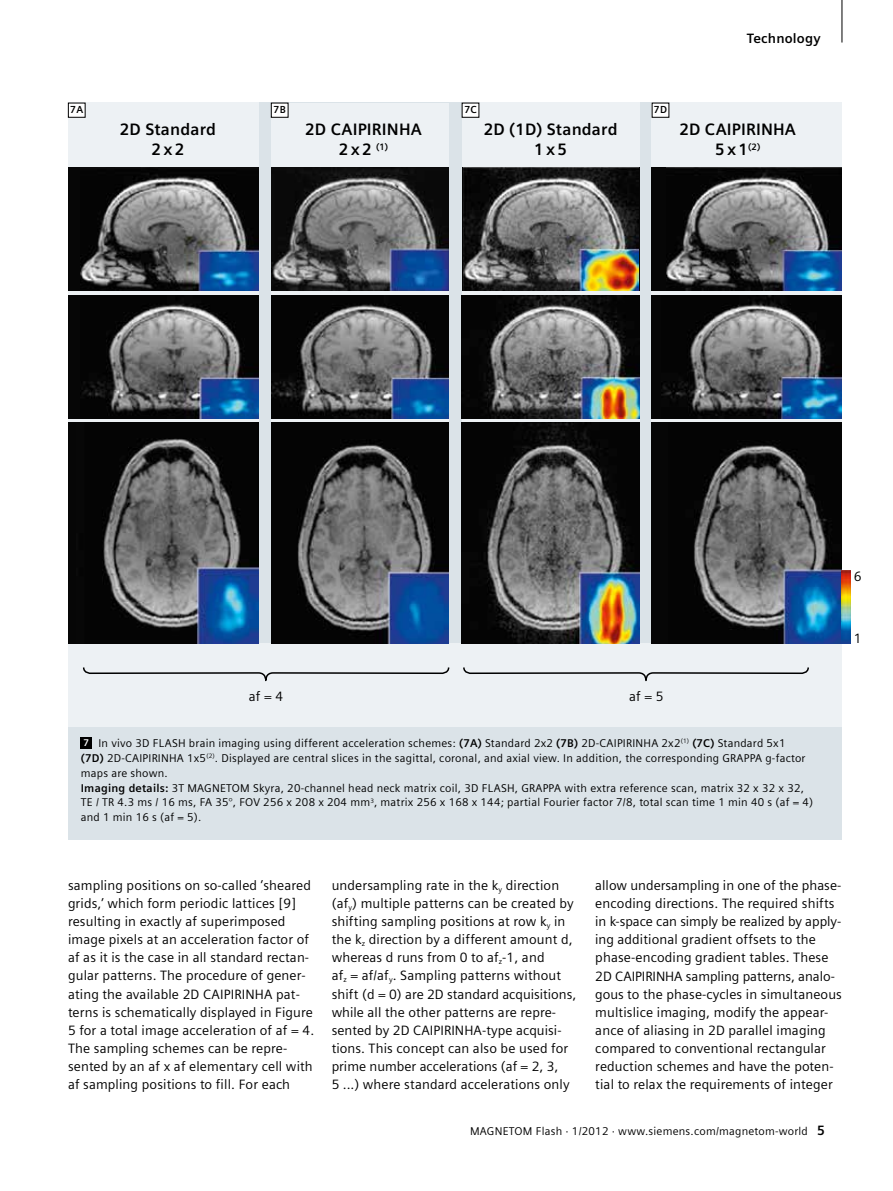
<style>
.page{position:relative;width:893px;height:1191px;background:#fff}
.page>*{position:absolute;margin:0;border:0;box-sizing:border-box;transform-origin:0 0}
.t1{font:700 16.5px/19.2px "Siemens Sans";letter-spacing:.01em;color:#000;text-align:center}
.t2{font:13.5px/18.1px "Siemens Sans";letter-spacing:.01em;color:#000}
.t3{font:700 13.5px "Siemens Sans";letter-spacing:.015em;color:#000}
.t4{font:11.25px/14.9px "Siemens Sans";letter-spacing:.02em;color:#000}
.t5{font:700 10.2px "Siemens Sans";letter-spacing:.02em;color:#000}
.s1{font-weight:700;font-size:9.75px;color:#fff}
.s2{font-weight:700}
.s3{font-weight:700;font-size:13.5px}
</style>
<div class="page">
<hr style="left:842px;top:0;width:1px;height:43px;background:#000">
<div style="left:68px;top:103px;width:774px;height:737px;background:#dbe3e8"></div>
<div style="left:68px;top:643px;width:774px;height:84px;background:#edf1f4"></div>
<div style="left:271px;top:103px;width:177px;height:540px;background:#edf1f4"></div>
<div style="left:462px;top:103px;width:177px;height:541px;background:#edf1f4"></div>
<div style="left:652px;top:103px;width:190px;height:541px;background:#edf1f4"></div>
<div style="left:68px;top:103px;width:190px;height:541px;background:#edf1f4"></div>
<div style="left:68px;top:168px;width:190px;height:123px;background:#060606"></div>
<img style="left:81px;top:175px;width:177px;height:116px">
<div style="left:68px;top:295px;width:190px;height:123px;background:#060606"></div>
<img style="left:83px;top:304px;width:175px;height:114px">
<div style="left:68px;top:423px;width:190px;height:221px;background:#060606"></div>
<img style="left:103px;top:438px;width:155px;height:206px">
<img style="left:271px;top:168px;width:177px;height:123px">
<img style="left:271px;top:295px;width:177px;height:123px">
<img style="left:271px;top:423px;width:177px;height:221px">
<img style="left:463px;top:168px;width:176px;height:123px">
<img style="left:462px;top:295px;width:177px;height:123px">
<img style="left:462px;top:423px;width:177px;height:221px">
<div style="left:652px;top:168px;width:190px;height:123px;background:#060606"></div>
<img style="left:666px;top:172px;width:176px;height:119px">
<div style="left:652px;top:295px;width:190px;height:123px;background:#060606"></div>
<img style="left:661px;top:295px;width:180px;height:123px">
<div style="left:652px;top:423px;width:190px;height:221px;background:#060606"></div>
<img style="left:694px;top:445px;width:148px;height:199px">
<img style="left:842px;top:570px;width:8px;height:74px">
<svg style="left:83px;top:667px;width:367px;height:15px"></svg>
<svg style="left:463px;top:667px;width:346px;height:15px"></svg>
<div style="left:81px;top:737px;width:11px;height:11px;background:#000"></div>
<div style="left:68px;top:103px;width:17px;height:14px;background:#fff"></div>
<div style="left:68px;top:103px;width:17px;height:15px;border:1px solid #000"></div>
<div style="left:271px;top:103px;width:17px;height:14px;background:#fff"></div>
<div style="left:271px;top:103px;width:17px;height:15px;border:1px solid #000"></div>
<div style="left:462px;top:103px;width:17px;height:14px;background:#fff"></div>
<div style="left:462px;top:103px;width:17px;height:15px;border:1px solid #000"></div>
<div style="left:652px;top:103px;width:17px;height:14px;background:#fff"></div>
<div style="left:652px;top:103px;width:17px;height:15px;border:1px solid #000"></div>
<p class="t5" style="left:70px;top:104px;width:14px">7A</p>
<p class="t5" style="left:274px;top:104px;width:14px">7B</p>
<p class="t5" style="left:464px;top:104px;width:14px">7C</p>
<p class="t5" style="left:654px;top:104px;width:15px">7D</p>
<p class="t3" style="left:747px;top:30px;width:75px">Technology</p>
<p class="t1" style="left:120px;top:120px;width:98px">2D Standard<br>2x2</p>
<p class="t1" style="left:305px;top:120px;width:118px">2D CAIPIRINHA<br>2x2 <sup>(1)</sup></p>
<p class="t1" style="left:484px;top:120px;width:135px">2D (1D) Standard<br>1x5</p>
<p class="t1" style="left:679px;top:120px;width:118px">2D CAIPIRINHA<br>5 x 1<sup>(2)</sup></p>
<p class="t2" style="left:249px;top:687px;width:36px">af = 4</p>
<p class="t2" style="left:629px;top:687px;width:36px">af = 5</p>
<p class="t4" style="left:81px;top:735px;width:734px"><span class="s1">7</span> In vivo 3D FLASH brain imaging using different acceleration schemes: <span class="s2">(7A)</span> Standard 2x2 <span class="s2">(7B)</span> 2D-CAIPIRINHA 2x2<sup>(1)</sup> <span class="s2">(7C)</span> Standard 5x1<br><span class="s2">(7D)</span> 2D-CAIPIRINHA 1x5<sup>(2)</sup>. Displayed are central slices in the sagittal, coronal, and axial view. In addition, the corresponding GRAPPA g-factor maps are shown.<br><span class="s2">Imaging details:</span> 3T MAGNETOM Skyra, 20-channel head neck matrix coil, 3D FLASH, GRAPPA with extra reference scan, matrix 32 x 32 x 32, TE / TR 4.3 ms / 16 ms, FA 35°, FOV 256 x 208 x 204 mm<sup>3</sup>, matrix 256 x 168 x 144; partial Fourier factor 7/8, total scan time 1 min 40 s (af = 4) and 1 min 16 s (af = 5).</p>
<p class="t2" style="left:854px;top:567px;width:9px">6</p>
<p class="t2" style="left:854px;top:629px;width:9px">1</p>
<p class="t2" style="left:68px;top:876px;width:248px">sampling positions on so-called ’sheared grids,’ which form periodic lattices [9] resulting in exactly af superimposed image pixels at an acceleration factor of af as it is the case in all standard rectan&shy;gular patterns. The procedure of gener&shy;ating the available 2D CAIPIRINHA pat&shy;terns is schematically displayed in Figure 5 for a total image acceleration of af = 4.<br>The sampling schemes can be repre&shy;sented by an af x af elementary cell with af sampling positions to fill. For each</p>
<p class="t2" style="left:332px;top:876px;width:246px">undersampling rate in the k<sub>y</sub> direction (af<sub>y</sub>) multiple patterns can be created by shifting sampling positions at row k<sub>y</sub> in the k<sub>z</sub> direction by a different amount d, whereas d runs from 0 to af<sub>z</sub>-1, and<br>af<sub>z</sub> = af/af<sub>y</sub>. Sampling patterns without shift (d = 0) are 2D standard acquisitions, while all the other patterns are repre&shy;sented by 2D CAIPIRINHA-type acquisi&shy;tions. This concept can also be used for prime number accelerations (af = 2, 3,<br>5 ...) where standard accelerations only</p>
<p class="t2" style="left:595px;top:876px;width:248px">allow undersampling in one of the phase&shy;encoding directions. The required shifts in k-space can simply be realized by apply&shy;ing additional gradient offsets to the phase-encoding gradient tables. These 2D CAIPIRINHA sampling patterns, analo&shy;gous to the phase-cycles in simultaneous multislice imaging, modify the appear&shy;ance of aliasing in 2D parallel imaging compared to conventional rectangular reduction schemes and have the poten&shy;tial to relax the requirements of integer</p>
<p class="t4" style="left:470px;top:1124px;width:356px">MAGNETOM Flash · 1/2012 · www.siemens.com/magnetom-world <span class="s3">5</span></p>
</div>
